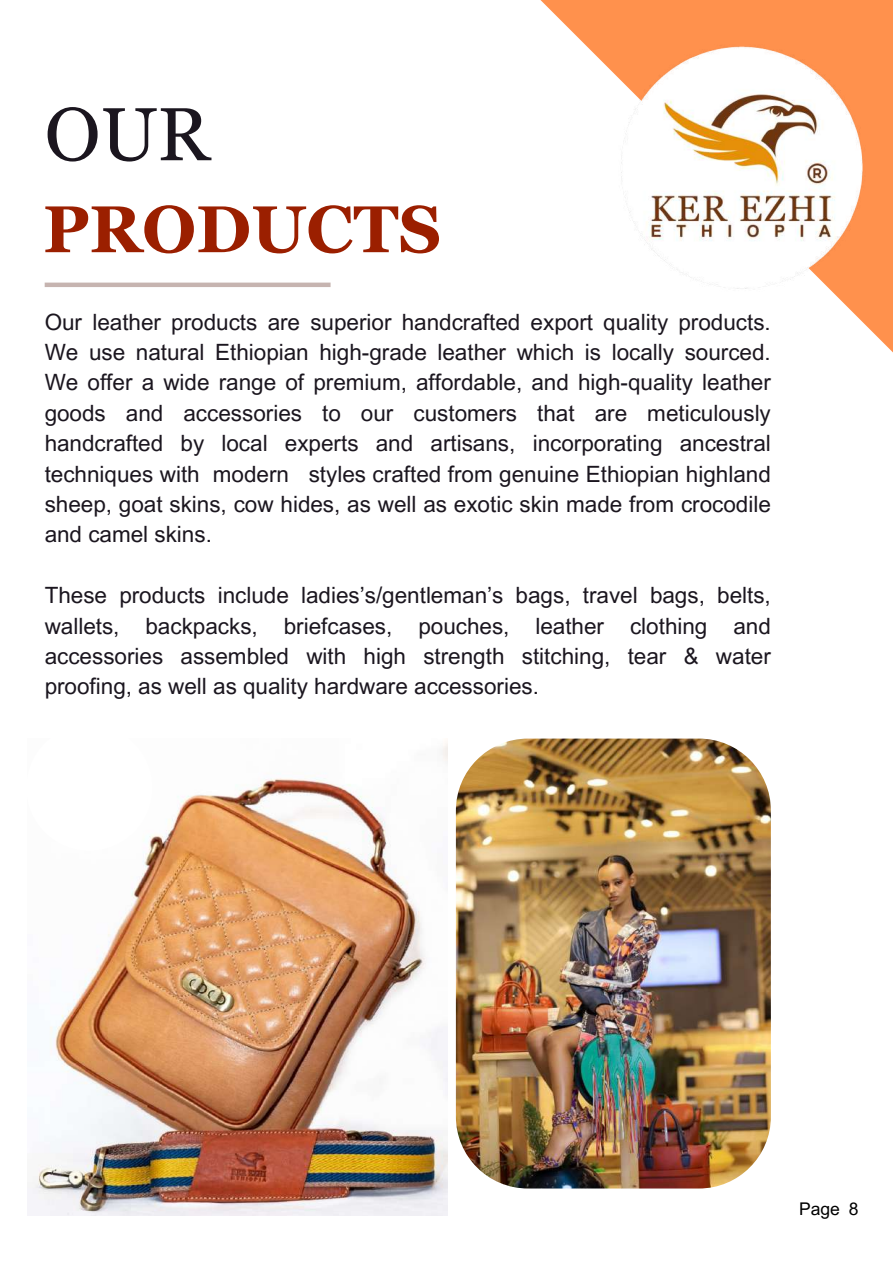
<style>
.page{position:relative;width:893px;height:1264px;background:#fff}
.page>*{position:absolute;margin:0;border:0;box-sizing:border-box;transform-origin:0 0}
.t1{font:75px "Georgia Pro";color:#1b161f}
.t2{font:700 66px "Georgia Pro";color:#9b1f00}
.t3{font:22.5px/30.3px "Arial MT Pro";color:#1b161f;text-align:justify}
.t4{font:17.55px "Arial MT Pro";color:#000}
</style>
<div class="page">
<svg style="left:540px;top:0;width:352px;height:352px"></svg>
<img style="left:613px;top:39px;width:255px;height:256px">
<img style="left:27px;top:743px;width:420px;height:472px">
<div style="left:26px;top:724px;width:126px;height:126px;background:#fff;border-radius:50%"></div>
<img style="left:456px;top:738px;width:314px;height:450px;border-radius:72px">
<div style="left:45px;top:282px;width:285px;height:5px;background:#c6b4b0"></div>
<h1 class="t1" style="left:45px;top:91px;width:167px">OUR</h1>
<h2 class="t2" style="left:43px;top:192px;width:400px">PRODUCTS</h2>
<p class="t3" style="left:45px;top:309px;width:727px">Our leather products are superior handcrafted export quality products.<br>We use natural Ethiopian high-grade leather which is locally sourced.<br>We offer a wide range of premium, affordable, and high-quality leather goods and accessories to our customers that are meticulously handcrafted by local experts and artisans, incorporating ancestral techniques with modern styles crafted from genuine Ethiopian highland sheep, goat skins, cow hides, as well as exotic skin made from crocodile and camel skins.</p>
<p class="t3" style="left:45px;top:583px;width:727px">These products include ladies’s/gentleman’s bags, travel bags, belts, wallets, backpacks, briefcases, pouches, leather clothing and accessories assembled with high strength stitching, tear &amp; water proofing, as well as quality hardware accessories.</p>
<p class="t4" style="left:799px;top:1202px;width:61px">Page 8</p>
</div>
